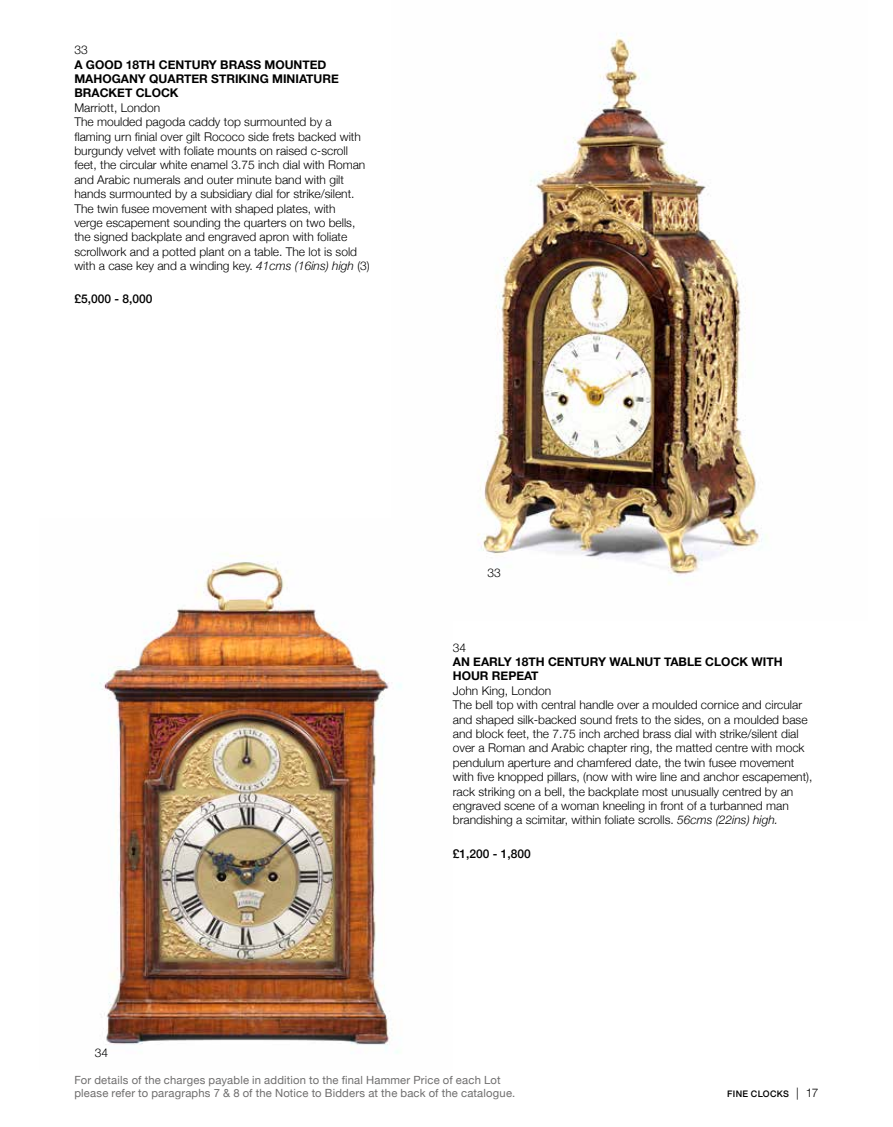
<style>
.page{position:relative;width:893px;height:1127px;background:#fff}
.page>*{position:absolute;margin:0;border:0;box-sizing:border-box;transform-origin:0 0}
.t1{font:300 12px/14.4px "Helvetica Neue";color:#000}
.t2{font:700 12px/14.4px "Helvetica Neue";color:#000}
.t3{font:500 12px "Helvetica Neue";color:#000}
.t4{font:11.25px/12.8px "Helvetica Neue";letter-spacing:.015em;color:#6f6e6e}
.t5{font:500 9px "Helvetica Neue";letter-spacing:.035em;color:#000}
.s1{font-style:italic}
.s2{font-weight:300;font-size:12px}
</style>
<div class="page">
<img style="left:477px;top:33px;width:290px;height:552px">
<img style="left:99px;top:553px;width:303px;height:500px">
<p class="t1" style="left:74px;top:42px;width:15px">33</p>
<p class="t2" style="left:74px;top:57px;width:266px">A GOOD 18TH CENTURY BRASS MOUNTED<br>MAHOGANY QUARTER STRIKING MINIATURE<br>BRACKET CLOCK</p>
<p class="t1" style="left:74px;top:99px;width:297px">Marriott, London<br>The moulded pagoda caddy top surmounted by a flaming urn finial over gilt Rococo side frets backed with burgundy velvet with foliate mounts on raised c-scroll feet, the circular white enamel 3.75 inch dial with Roman and Arabic numerals and outer minute band with gilt hands surmounted by a subsidiary dial for strike/silent.<br>The twin fusee movement with shaped plates, with<br>verge escapement sounding the quarters on two bells, the signed backplate and engraved apron with foliate scrollwork and a potted plant on a table. The lot is sold with a case key and a winding key. <span class="s1">41cms (16ins) high</span> (3)</p>
<p class="t3" style="left:74px;top:289px;width:80px">£5,000 - 8,000</p>
<p class="t1" style="left:95px;top:1045px;width:15px">34</p>
<p class="t1" style="left:487px;top:565px;width:15px">33</p>
<p class="t1" style="left:453px;top:639px;width:15px">34</p>
<p class="t2" style="left:453px;top:655px;width:331px">AN EARLY 18TH CENTURY WALNUT TABLE CLOCK WITH<br>HOUR REPEAT</p>
<p class="t1" style="left:453px;top:682px;width:361px">John King, London<br>The bell top with central handle over a moulded cornice and circular and shaped silk-backed sound frets to the sides, on a moulded base and block feet, the 7.75 inch arched brass dial with strike/silent dial over a Roman and Arabic chapter ring, the matted centre with mock pendulum aperture and chamfered date, the twin fusee movement with five knopped pillars, (now with wire line and anchor escapement), rack striking on a bell, the backplate most unusually centred by an engraved scene of a woman kneeling in front of a turbanned man brandishing a scimitar, within foliate scrolls. <span class="s1">56cms (22ins) high.</span></p>
<p class="t3" style="left:453px;top:844px;width:80px">£1,200 - 1,800</p>
<p class="t4" style="left:74px;top:1075px;width:442px">For details of the charges payable in addition to the final Hammer Price of each Lot please refer to paragraphs 7 &amp; 8 of the Notice to Bidders at the back of the catalogue.</p>
<p class="t5" style="left:727px;top:1087px;width:93px">FINE CLOCKS <span class="s2">| 17</span></p>
</div>
